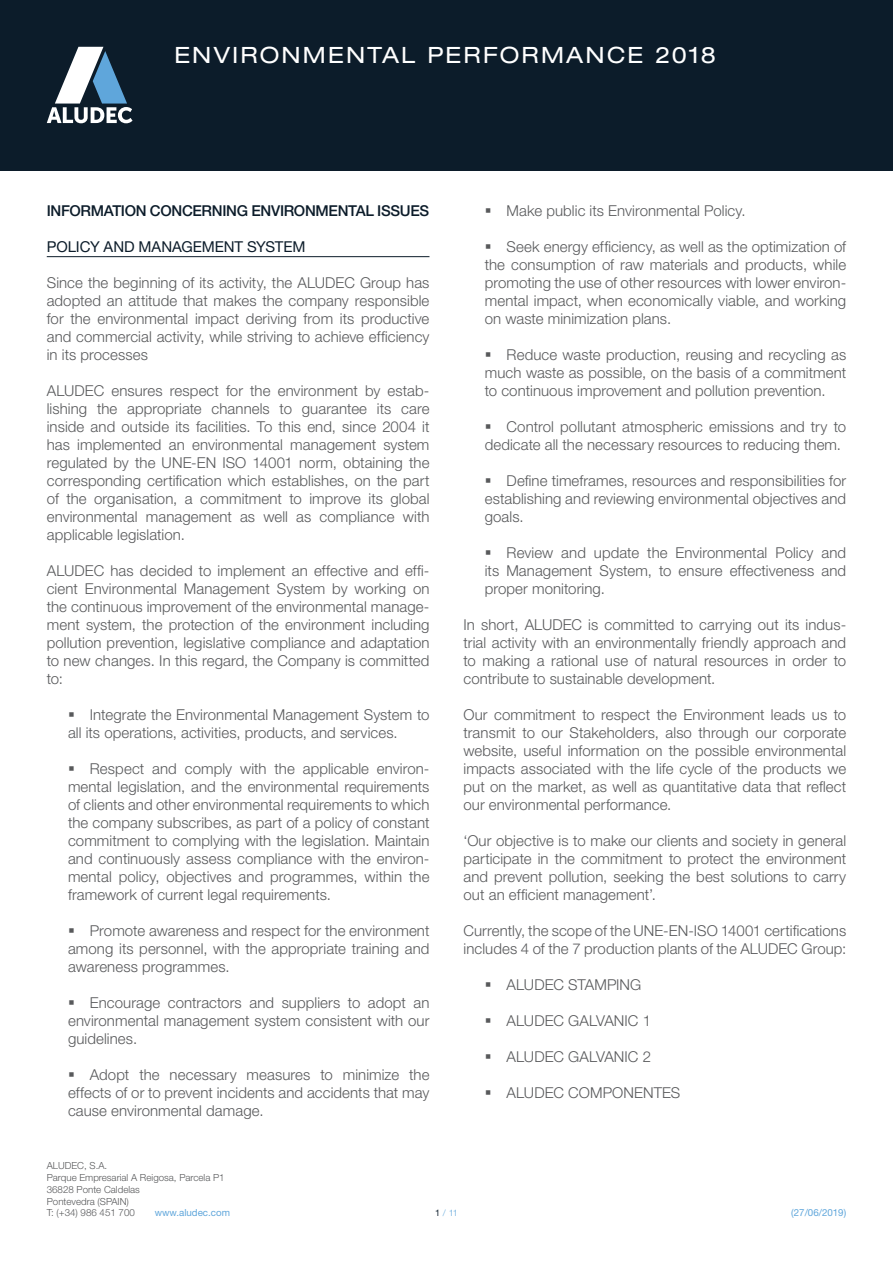
<style>
.page{position:relative;width:893px;height:1263px;background:#fff}
.page>*{position:absolute;margin:0;border:0;box-sizing:border-box;transform-origin:0 0}
.TÍTULO_DOC{font:expanded 22.5px "Helvetica Neue LT Std";letter-spacing:.1em;color:#fff}
.BodyCopy_GRIS_OSCURO{font:300 15px/18px "Helvetica Neue LT Std";letter-spacing:.005em;color:#58595b;text-align:justify}
.Títulos_2N_Body_Copy{font:500 15px "Helvetica Neue LT Std";letter-spacing:-.02em;color:#0c1c2a}
.Títulos_2N_Body_Copy-2{font:15px "Helvetica Neue LT Std";letter-spacing:-.005em;color:#0c1c2a}
.t1{font:300 9.75px/11.7px "Helvetica Neue LT Std";color:#58595b}
.t2{font:9.75px "Helvetica Neue LT Std";color:#5fa6db}
.t3{font:300 9px "Helvetica Neue LT Std";color:#5fa6db}
.s1{font-weight:400;color:#0c1c2a}
</style>
<div class="page">
<div style="left:0;top:0;width:893px;height:170px;background:#0c1c2a"></div>
<svg style="left:47px;top:47px;width:86px;height:76px"></svg>
<hr style="left:47px;top:256px;width:382px;height:1px;background:#0c1c2a">
<p class="TÍTULO_DOC" style="left:174px;top:41px;width:543px">ENVIRONMENTAL PERFORMANCE 2018</p>
<p class="Títulos_2N_Body_Copy" style="left:47px;top:202px;width:384px">INFORMATION CONCERNING ENVIRONMENTAL ISSUES</p>
<p class="Títulos_2N_Body_Copy-2" style="left:47px;top:238px;width:260px">POLICY AND MANAGEMENT SYSTEM</p>
<p class="BodyCopy_GRIS_OSCURO" style="left:47px;top:273px;width:384px">Since the beginning of its activity, the ALUDEC Group has adopted an attitude that makes the company responsible for the environmental impact deriving from its productive and commercial activity, while striving to achieve efficiency in its processes</p>
<p class="BodyCopy_GRIS_OSCURO" style="left:47px;top:381px;width:384px">ALUDEC ensures respect for the environment by estab&shy;lishing the appropriate channels to guarantee its care inside and outside its facilities. To this end, since 2004 it has implemented an environmental management system regulated by the UNE-EN ISO 14001 norm, obtaining the corresponding certification which establishes, on the part of the organisation, a commitment to improve its global environmental management as well as compliance with applicable legislation.</p>
<p class="BodyCopy_GRIS_OSCURO" style="left:47px;top:561px;width:384px">ALUDEC has decided to implement an effective and effi&shy;cient Environmental Management System by working on the continuous improvement of the environmental manage&shy;ment system, the protection of the environment including pollution prevention, legislative compliance and adaptation to new changes. In this regard, the Company is committed to:</p>
<p class="BodyCopy_GRIS_OSCURO" style="left:68px;top:705px;width:363px;text-indent:22px">Integrate the Environmental Management System to all its operations, activities, products, and services.</p>
<p class="BodyCopy_GRIS_OSCURO" style="left:68px;top:759px;width:363px;text-indent:22px">Respect and comply with the applicable environ&shy;mental legislation, and the environmental requirements of clients and other environmental requirements to which the company subscribes, as part of a policy of constant commitment to complying with the legislation. Maintain and continuously assess compliance with the environ&shy;mental policy, objectives and programmes, within the framework of current legal requirements.</p>
<p class="BodyCopy_GRIS_OSCURO" style="left:68px;top:921px;width:363px;text-indent:22px">Promote awareness and respect for the environment among its personnel, with the appropriate training and awareness programmes.</p>
<p class="BodyCopy_GRIS_OSCURO" style="left:68px;top:993px;width:363px;text-indent:22px">Encourage contractors and suppliers to adopt an environmental management system consistent with our guidelines.</p>
<p class="BodyCopy_GRIS_OSCURO" style="left:68px;top:1065px;width:363px;text-indent:22px">Adopt the necessary measures to minimize the effects of or to prevent incidents and accidents that may cause environmental damage.</p>
<p class="BodyCopy_GRIS_OSCURO" style="left:507px;top:201px;width:240px">Make public its Environmental Policy.</p>
<p class="BodyCopy_GRIS_OSCURO" style="left:485px;top:237px;width:363px;text-indent:22px">Seek energy efficiency, as well as the optimization of the consumption of raw materials and products, while promoting the use of other resources with lower environ&shy;mental impact, when economically viable, and working on waste minimization plans.</p>
<p class="BodyCopy_GRIS_OSCURO" style="left:485px;top:345px;width:363px;text-indent:22px">Reduce waste production, reusing and recycling as much waste as possible, on the basis of a commitment to continuous improvement and pollution prevention.</p>
<p class="BodyCopy_GRIS_OSCURO" style="left:485px;top:417px;width:363px;text-indent:22px">Control pollutant atmospheric emissions and try to dedicate all the necessary resources to reducing them.</p>
<p class="BodyCopy_GRIS_OSCURO" style="left:485px;top:471px;width:363px;text-indent:22px">Define timeframes, resources and responsibilities for establishing and reviewing environmental objectives and goals.</p>
<p class="BodyCopy_GRIS_OSCURO" style="left:485px;top:543px;width:363px;text-indent:22px">Review and update the Environmental Policy and its Management System, to ensure effectiveness and proper monitoring.</p>
<p class="BodyCopy_GRIS_OSCURO" style="left:463px;top:615px;width:384px">In short, ALUDEC is committed to carrying out its indus&shy;trial activity with an environmentally friendly approach and to making a rational use of natural resources in order to contribute to sustainable development.</p>
<p class="BodyCopy_GRIS_OSCURO" style="left:463px;top:705px;width:384px">Our commitment to respect the Environment leads us to transmit to our Stakeholders, also through our corporate website, useful information on the possible environmental impacts associated with the life cycle of the products we put on the market, as well as quantitative data that reflect our environmental performance.</p>
<p class="BodyCopy_GRIS_OSCURO" style="left:463px;top:831px;width:384px">‘Our objective is to make our clients and society in general participate in the commitment to protect the environment and prevent pollution, seeking the best solutions to carry out an efficient management’.</p>
<p class="BodyCopy_GRIS_OSCURO" style="left:463px;top:921px;width:384px">Currently, the scope of the UNE-EN-ISO 14001 certifications includes 4 of the 7 production plants of the ALUDEC Group:</p>
<p class="BodyCopy_GRIS_OSCURO" style="left:507px;top:975px;width:136px">ALUDEC STAMPING</p>
<p class="BodyCopy_GRIS_OSCURO" style="left:507px;top:1011px;width:146px">ALUDEC GALVANIC 1</p>
<p class="BodyCopy_GRIS_OSCURO" style="left:507px;top:1047px;width:146px">ALUDEC GALVANIC 2</p>
<p class="BodyCopy_GRIS_OSCURO" style="left:507px;top:1083px;width:175px">ALUDEC COMPONENTES</p>
<p class="t1" style="left:47px;top:1160px;width:179px">ALUDEC, S.A.<br>Parque Empresarial A Reigosa, Parcela P1<br>36828 Ponte Caldelas<br>Pontevedra (SPAIN)<br>T: (+34) 986 451 700</p>
<p class="t2" style="left:155px;top:1207px;width:77px">www.aludec.com</p>
<p class="t3" style="left:435px;top:1207px;width:24px"><span class="s1">1</span> / 11</p>
<p class="t2" style="left:791px;top:1207px;width:56px">(27/06/2019)</p>
</div>
